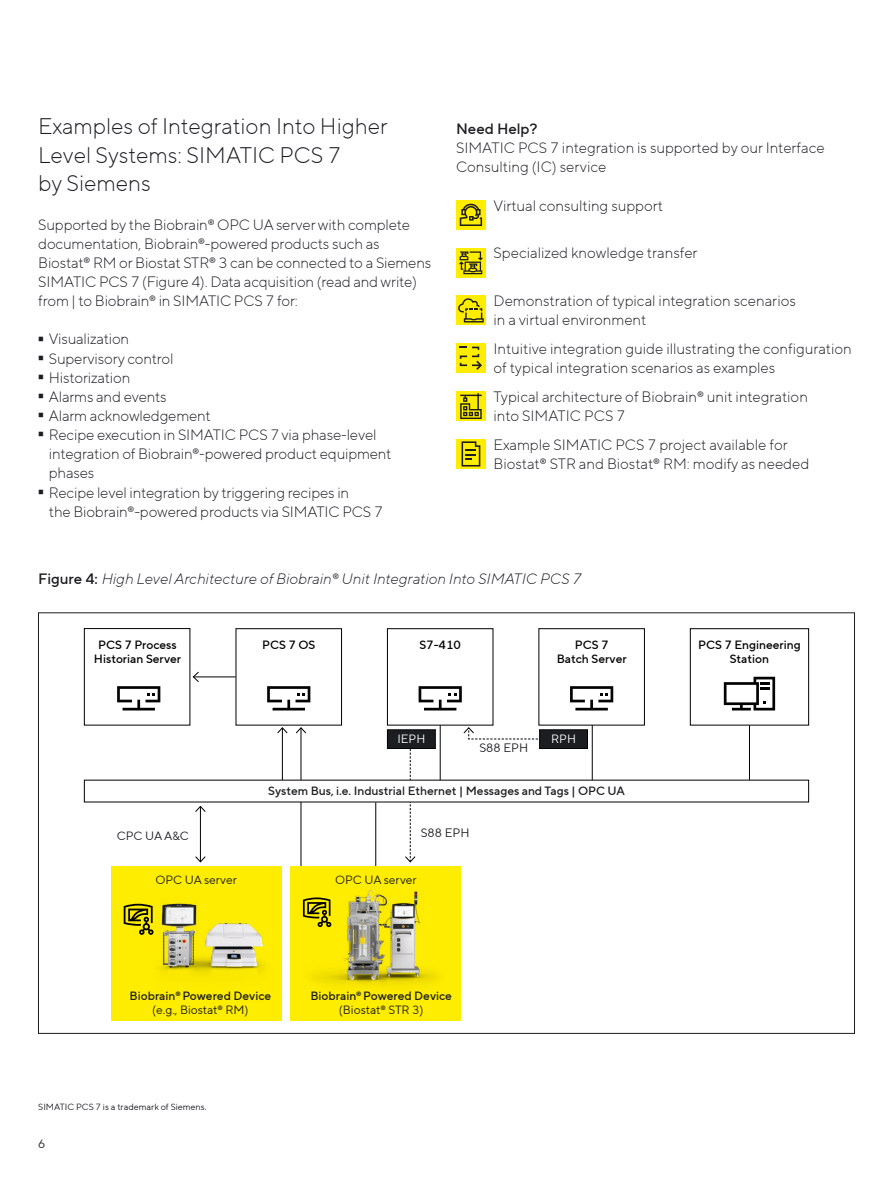
<style>
.page{position:relative;width:893px;height:1178px;background:#fff}
.page>*{position:absolute;margin:0;border:0;box-sizing:border-box;transform-origin:0 0}
.t1{font:300 95.25px "TT Norms Pro";color:#1c1d21;scale:.16 1}
.Head_04_black{font:300 22.5px/28.7px "TT Norms Pro";color:#1c1d21}
.Body_Light_black{font:300 15px/19.2px "TT Norms Pro";letter-spacing:-.01em;color:#1c1d21}
.Body_Light_black-2{font:italic 300 15px "TT Norms Pro";color:#1c1d21}
.Body_Medium_black{font:500 15px "TT Norms Pro";color:#1c1d21}
.Head_05_black{font:12.15px "TT Norms Pro";color:#1c1d21}
.Head_05_black-2{font:500 12px/14.4px "TT Norms Pro";color:#1c1d21;text-align:center}
.Head_05_black-3{font:500 12px/14.4px "TT Norms Pro";color:#020203;text-align:center}
.Head_05_black-4{font:12px "TT Norms Pro";color:#1c1d21}
.Head_05_black-5{font:12px "TT Norms Pro";color:#fff}
.Footnote_6pt{font:9px "TT Norms Pro";color:#1c1d21}
.s1{font-weight:500;font-style:normal}
.s2{font-weight:400}
</style>
<div class="page">
<div style="left:456px;top:343px;width:30px;height:30px;background:#ffed00"></div>
<svg style="left:460px;top:347px;width:22px;height:23px"></svg>
<div style="left:456px;top:200px;width:30px;height:30px;background:#ffed00"></div>
<svg style="left:460px;top:204px;width:22px;height:22px"></svg>
<div style="left:456px;top:248px;width:30px;height:30px;background:#ffed00"></div>
<div style="left:456px;top:439px;width:30px;height:30px;background:#ffed00"></div>
<svg style="left:461px;top:441px;width:19px;height:25px"></svg>
<div style="left:456px;top:391px;width:30px;height:30px;background:#ffed00"></div>
<svg style="left:460px;top:393px;width:22px;height:26px"></svg>
<div style="left:456px;top:295px;width:30px;height:30px;background:#ffed00"></div>
<svg style="left:458px;top:298px;width:26px;height:24px"></svg>
<hr style="left:375px;top:802px;width:1px;height:71px;background:#020203">
<div style="left:84px;top:628px;width:106px;height:97px;border:1px solid #020203"></div>
<svg style="left:117px;top:686px;width:43px;height:24px"></svg>
<hr style="left:200px;top:806px;width:1px;height:56px;background:#020203">
<svg style="left:195px;top:805px;width:11px;height:8px"></svg>
<svg style="left:195px;top:855px;width:11px;height:8px"></svg>
<hr style="left:193px;top:676px;width:43px;height:1px;background:#020203">
<svg style="left:192px;top:671px;width:8px;height:11px"></svg>
<div style="left:236px;top:628px;width:106px;height:97px;border:1px solid #020203"></div>
<svg style="left:267px;top:686px;width:43px;height:24px"></svg>
<hr style="left:282px;top:728px;width:1px;height:61px;background:#020203">
<svg style="left:277px;top:727px;width:11px;height:7px"></svg>
<div style="left:690px;top:628px;width:119px;height:97px;border:1px solid #020203"></div>
<hr style="left:749px;top:725px;width:1px;height:62px;background:#020203">
<div style="left:387px;top:628px;width:106px;height:97px;border:1px solid #020203"></div>
<svg style="left:419px;top:686px;width:43px;height:24px"></svg>
<hr style="left:440px;top:725px;width:1px;height:62px;background:#020203">
<svg style="left:404px;top:749px;width:12px;height:104px"></svg>
<div style="left:387px;top:730px;width:48px;height:18px;background:#1c1d21"></div>
<div style="left:387px;top:729px;width:49px;height:20px;border:1px solid #020203"></div>
<div style="left:538px;top:628px;width:107px;height:97px;border:1px solid #020203"></div>
<svg style="left:570px;top:686px;width:43px;height:24px"></svg>
<hr style="left:592px;top:725px;width:1px;height:62px;background:#020203">
<svg style="left:463px;top:727px;width:75px;height:13px"></svg>
<div style="left:540px;top:730px;width:47px;height:18px;background:#1c1d21"></div>
<div style="left:539px;top:729px;width:49px;height:20px;border:1px solid #020203"></div>
<hr style="left:301px;top:728px;width:1px;height:145px;background:#020203">
<svg style="left:295px;top:727px;width:11px;height:7px"></svg>
<div style="left:84px;top:780px;width:725px;height:22px;background:#fff"></div>
<div style="left:290px;top:866px;width:171px;height:154px;background:#ffed00"></div>
<img style="left:295px;top:853px;width:166px;height:168px">
<img style="left:345px;top:890px;width:41px;height:90px">
<div style="left:111px;top:866px;width:170px;height:154px;background:#ffed00"></div>
<img style="left:159px;top:871px;width:123px;height:137px">
<svg style="left:124px;top:904px;width:30px;height:31px"></svg>
<svg style="left:724px;top:677px;width:51px;height:33px"></svg>
<svg style="left:459px;top:251px;width:24px;height:23px"></svg>
<p class="Head_04_black" style="left:38px;top:110px;width:351px">Examples of Integration Into Higher<br>Level Systems: SIMATIC PCS 7<br>by Siemens</p>
<p class="Body_Light_black" style="left:38px;top:214px;width:394px">Supported by the Biobrain® OPC UA server with complete documentation, Biobrain®-powered products such as Biostat® RM or Biostat STR® 3 can be connected to a Siemens SIMATIC PCS 7 (Figure 4). Data acquisition (read and write) from | to Biobrain® in SIMATIC PCS 7 for:</p>
<p class="t1" style="left:38px;top:266px;width:38px">-</p>
<p class="Body_Light_black" style="left:49px;top:329px;width:82px">Visualization</p>
<p class="t1" style="left:38px;top:285px;width:38px">-</p>
<p class="Body_Light_black" style="left:49px;top:348px;width:126px">Supervisory control</p>
<p class="t1" style="left:38px;top:304px;width:38px">-</p>
<p class="Body_Light_black" style="left:49px;top:367px;width:83px">Historization</p>
<p class="t1" style="left:38px;top:323px;width:38px">-</p>
<p class="Body_Light_black" style="left:49px;top:386px;width:119px">Alarms and events</p>
<p class="t1" style="left:38px;top:342px;width:38px">-</p>
<p class="Body_Light_black" style="left:49px;top:405px;width:163px">Alarm acknowledgement</p>
<p class="t1" style="left:38px;top:361px;width:38px">-</p>
<p class="Body_Light_black" style="left:49px;top:424px;width:344px">Recipe execution in SIMATIC PCS 7 via phase-level integration of Biobrain®-powered product equipment phases</p>
<p class="t1" style="left:38px;top:419px;width:38px">-</p>
<p class="Body_Light_black" style="left:49px;top:482px;width:335px">Recipe level integration by triggering recipes in<br>the Biobrain®-powered products via SIMATIC PCS 7</p>
<p class="Body_Medium_black" style="left:456px;top:118px;width:83px">Need Help?</p>
<p class="Body_Light_black" style="left:456px;top:137px;width:370px">SIMATIC PCS 7 integration is supported by our Interface<br>Consulting (IC) service</p>
<p class="Body_Light_black" style="left:494px;top:195px;width:171px">Virtual consulting support</p>
<p class="Body_Light_black" style="left:494px;top:243px;width:206px">Specialized knowledge transfer</p>
<p class="Body_Light_black" style="left:494px;top:290px;width:304px">Demonstration of typical integration scenarios in a virtual environment</p>
<p class="Body_Light_black" style="left:494px;top:338px;width:360px">Intuitive integration guide illustrating the configuration of typical integration scenarios as examples</p>
<p class="Body_Light_black" style="left:494px;top:386px;width:316px">Typical architecture of Biobrain® unit integration into SIMATIC PCS 7</p>
<p class="Body_Light_black" style="left:494px;top:434px;width:317px">Example SIMATIC PCS 7 project available for<br>Biostat® STR and Biostat® RM: modify as needed</p>
<p class="Body_Light_black-2" style="left:38px;top:568px;width:544px"><span class="s1">Figure 4:</span> High Level Architecture of Biobrain® Unit Integration Into SIMATIC PCS 7</p>
<p class="Head_05_black-3" style="left:419px;top:636px;width:43px">S7-410</p>
<p class="Head_05_black-3" style="left:94px;top:636px;width:89px">PCS 7 Process<br>Historian Server</p>
<p class="Head_05_black-3" style="left:262px;top:636px;width:55px">PCS 7 OS</p>
<p class="Head_05_black-3" style="left:698px;top:636px;width:104px">PCS 7 Engineering<br>Station</p>
<p class="Head_05_black-3" style="left:557px;top:636px;width:72px">PCS 7<br>Batch Server</p>
<p class="Head_05_black-4" style="left:117px;top:827px;width:74px">CPC UA A&amp;C</p>
<p class="Head_05_black-4" style="left:155px;top:871px;width:83px">OPC UA server</p>
<p class="Head_05_black-5" style="left:397px;top:730px;width:29px">IEPH</p>
<p class="Head_05_black-5" style="left:551px;top:730px;width:26px">RPH</p>
<p class="Head_05_black" style="left:479px;top:739px;width:50px">S88 EPH</p>
<p class="Head_05_black-2" style="left:268px;top:783px;width:358px">System Bus, i.e. Industrial Ethernet | Messages and Tags | OPC UA</p>
<p class="Head_05_black" style="left:421px;top:824px;width:50px">S88 EPH</p>
<p class="Head_05_black-4" style="left:335px;top:871px;width:83px">OPC UA server</p>
<p class="Head_05_black-2" style="left:130px;top:987px;width:143px">Biobrain®Powered Device <span class="s2">(e.g., Biostat® RM)</span></p>
<p class="Footnote_6pt" style="left:38px;top:1100px;width:170px">SIMATIC PCS 7 is a trademark of Siemens.</p>
<p class="Head_05_black-4" style="left:38px;top:1135px;width:9px">6</p>
<p class="Head_05_black-2" style="left:310px;top:987px;width:143px">Biobrain®Powered Device <span class="s2">(Biostat® STR 3)</span></p>
</div>
